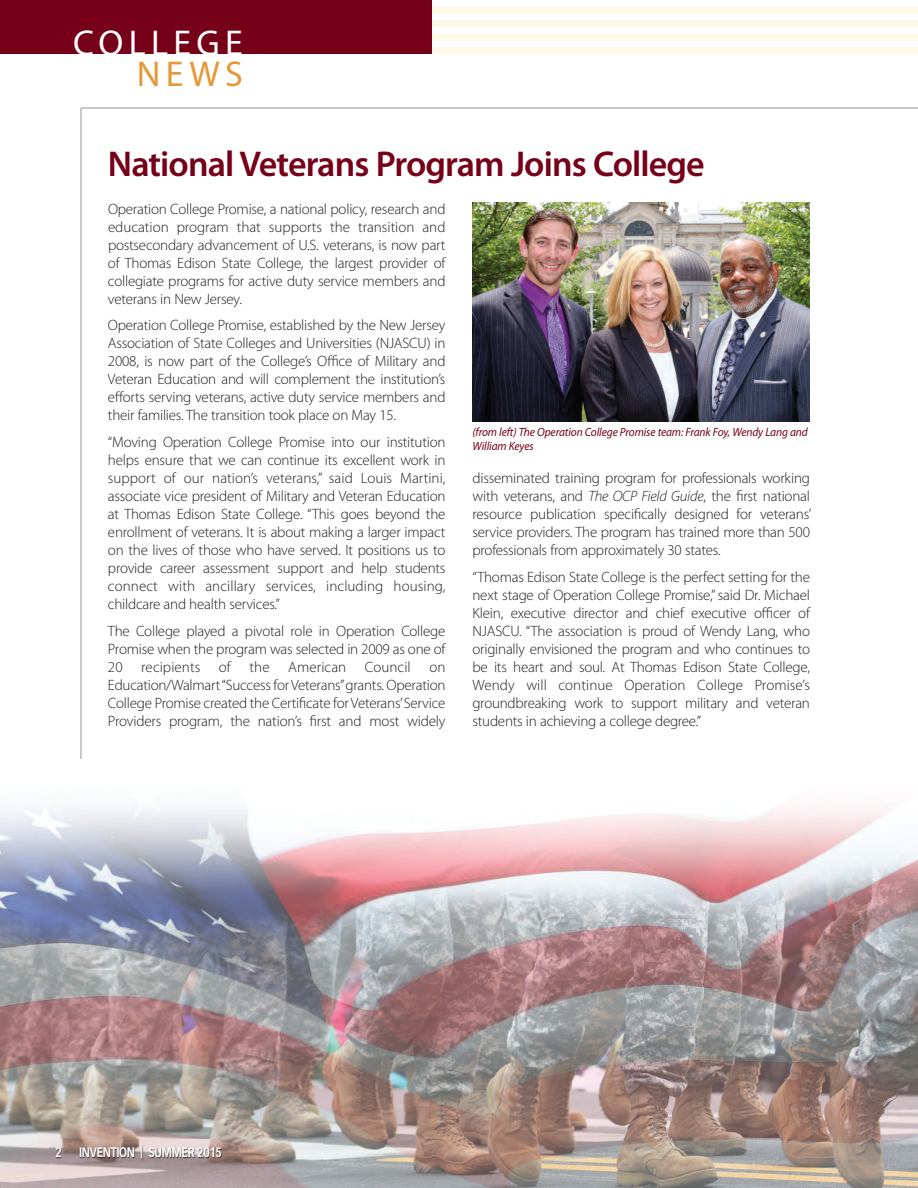
<style>
.page{position:relative;width:918px;height:1188px;background:#fff}
.page>*{position:absolute;margin:0;border:0;box-sizing:border-box;transform-origin:0 0}
.t1{font:600 36px "Myriad Pro";letter-spacing:-.025em;color:#750018}
.t2{font:36px "Myriad Pro";letter-spacing:.15em;color:#fff}
.t3{font:36px "Myriad Pro";color:#e59837}
.t4{font:300 15px/18px "Myriad Pro";letter-spacing:-.015em;color:#231f20;text-align:justify}
.t5{font:700 13.5px "Vectora LT Std";letter-spacing:-.03em;color:#fff;scale:.8 1}
.t6{font:italic 12px/14.4px "Myriad Pro";letter-spacing:-.01em;color:#750018;scale:.95 1}
.s1{font-style:italic}
</style>
<div class="page">
<div style="left:432px;top:7px;width:486px;height:6px;background:#fef9e6"></div>
<div style="left:432px;top:20px;width:486px;height:7px;background:#fef9e6"></div>
<div style="left:432px;top:34px;width:486px;height:6px;background:#fef9e6"></div>
<div style="left:432px;top:47px;width:486px;height:7px;background:#fef9e6"></div>
<hr style="left:81px;top:108px;width:1px;height:1037px;background:#939598">
<hr style="left:81px;top:108px;width:837px;height:1px;background:#939598">
<div style="left:0;top:0;width:432px;height:54px;background:#750018"></div>
<img style="left:472px;top:202px;width:338px;height:219px">
<img style="left:0;top:759px;width:918px;height:429px">
<img style="left:49px;top:1139px;width:273px;height:33px">
<h1 class="t2" style="left:73px;top:29px;width:171px">COLLEGE</h1>
<h1 class="t3" style="left:137px;top:60px;width:108px">NEWS</h1>
<h1 class="t1" style="left:108px;top:150px;width:598px">National Veterans Program Joins College</h1>
<p class="t4" style="left:108px;top:201px;width:339px">Operation College Promise, a national policy, research and education program that supports the transition and postsecondary advancement of U.S. veterans, is now part of Thomas Edison State College, the largest provider of collegiate programs for active duty service members and veterans in New Jersey.</p>
<p class="t4" style="left:108px;top:318px;width:339px">Operation College Promise, established by the New Jersey Association of State Colleges and Universities (NJASCU) in 2008, is now part of the College’s Office of Military and Veteran Education and will complement the institution’s efforts serving veterans, active duty service members and their families. The transition took place on May 15.</p>
<p class="t4" style="left:108px;top:434px;width:339px">“Moving Operation College Promise into our institution helps ensure that we can continue its excellent work in support of our nation’s veterans,” said Louis Martini, associate vice president of Military and Veteran Education at Thomas Edison State College. “This goes beyond the enrollment of veterans. It is about making a larger impact on the lives of those who have served. It positions us to provide career assessment support and help students connect with ancillary services, including housing, childcare and health services.”</p>
<p class="t4" style="left:108px;top:623px;width:339px">The College played a pivotal role in Operation College Promise when the program was selected in 2009 as one of 20 recipients of the American Council on Education/Walmart“Success forVeterans”grants. Operation College Promise created the Certificate for Veterans’Service Providers program, the nation’s first and most widely</p>
<p class="t6" style="left:472px;top:426px;width:355px">(from left) The Operation College Promise team: Frank Foy, Wendy Lang and<br>William Keyes</p>
<p class="t4" style="left:472px;top:470px;width:340px">disseminated training program for professionals working with veterans, and <span class="s1">The OCP Field Guide</span>, the first national resource publication specifically designed for veterans’ service providers. The program has trained more than 500 professionals from approximately 30 states.</p>
<p class="t4" style="left:472px;top:569px;width:339px">“Thomas Edison State College is the perfect setting for the next stage of Operation College Promise,” said Dr. Michael Klein, executive director and chief executive officer of NJASCU. “The association is proud of Wendy Lang, who originally envisioned the program and who continues to be its heart and soul. At Thomas Edison State College, Wendy will continue Operation College Promise’s groundbreaking work to support military and veteran students in achieving a college degree.”</p>
<p class="t5" style="left:55px;top:1146px;width:9px">2</p>
<p class="t5" style="left:79px;top:1146px;width:180px">INVENTION | SUMMER 2015</p>
</div>
